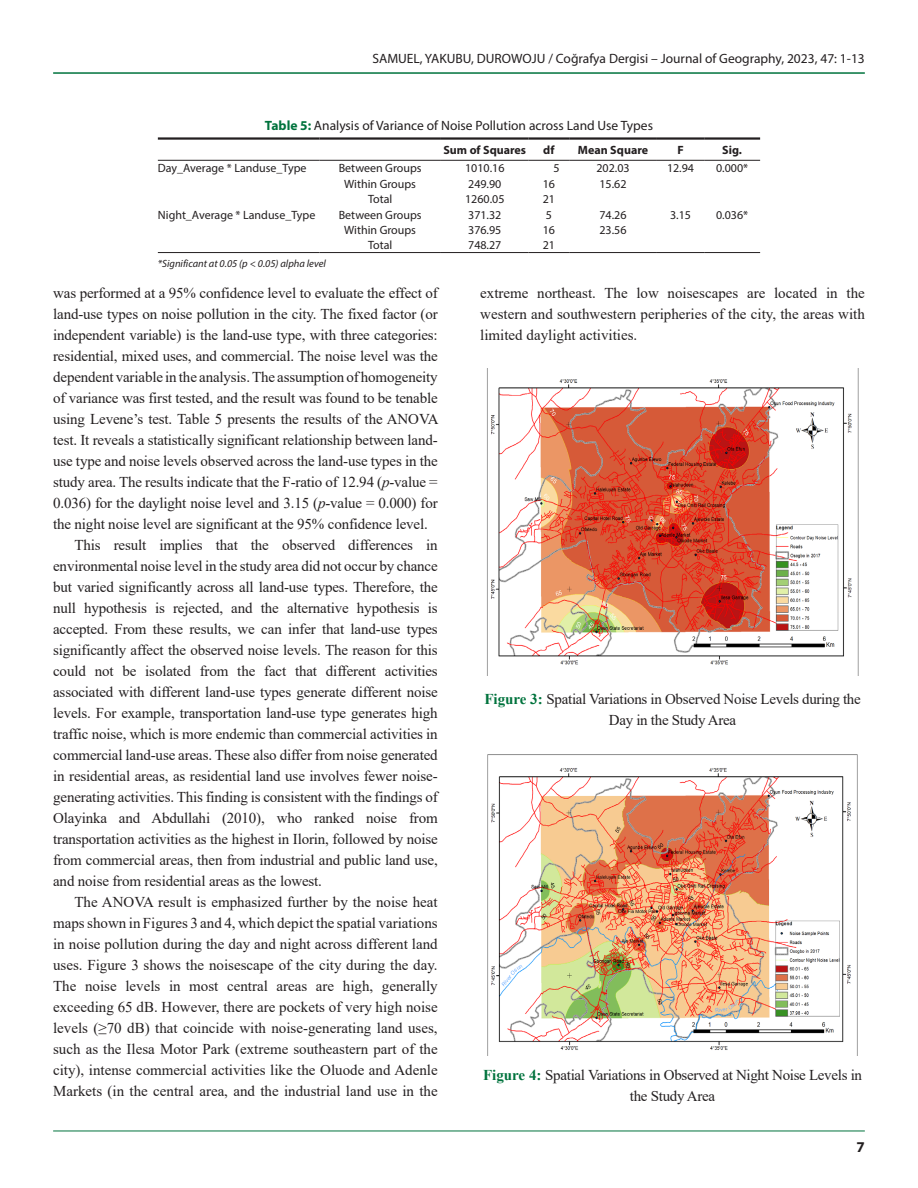
<style>
.page{position:relative;width:918px;height:1188px;background:#fff}
.page>*{position:absolute;margin:0;border:0;box-sizing:border-box;transform-origin:0 0}
.Ana_metin{font:15px/21px "Times New Roman";letter-spacing:-.01em;color:#231f20;text-align:justify}
.t1{font:700 15px "Myriad Pro";color:#231f20}
.baslik_T{font:13.5px "Myriad Pro";color:#231f20}
.ara_metin_T{font:12px "Myriad Pro";color:#231f20}
.ara_baslik_T{font:700 12px "Myriad Pro";color:#231f20}
.alt_metin_T{font:italic 10.5px "Myriad Pro";color:#231f20}
.s1{font-weight:700;color:#00733d}
.s2{font-style:italic}
</style>
<div class="page">
<hr style="left:53px;top:72px;width:812px;height:2px;background:#00733d">
<hr style="left:53px;top:1131px;width:812px;height:1px;background:#00733d">
<hr style="left:158px;top:137px;width:161px;height:3px;background:#231f20">
<hr style="left:319px;top:137px;width:122px;height:3px;background:#231f20">
<hr style="left:441px;top:137px;width:88px;height:3px;background:#231f20">
<hr style="left:529px;top:137px;width:40px;height:3px;background:#231f20">
<hr style="left:569px;top:137px;width:88px;height:3px;background:#231f20">
<hr style="left:657px;top:137px;width:47px;height:3px;background:#231f20">
<hr style="left:704px;top:137px;width:56px;height:3px;background:#231f20">
<hr style="left:158px;top:160px;width:161px;height:1px;background:#231f20">
<hr style="left:319px;top:160px;width:122px;height:1px;background:#231f20">
<hr style="left:441px;top:160px;width:88px;height:1px;background:#231f20">
<hr style="left:529px;top:160px;width:40px;height:1px;background:#231f20">
<hr style="left:569px;top:160px;width:88px;height:1px;background:#231f20">
<hr style="left:657px;top:160px;width:47px;height:1px;background:#231f20">
<hr style="left:704px;top:160px;width:56px;height:1px;background:#231f20">
<hr style="left:158px;top:252px;width:161px;height:1px;background:#231f20">
<hr style="left:319px;top:252px;width:122px;height:1px;background:#231f20">
<hr style="left:441px;top:252px;width:88px;height:1px;background:#231f20">
<hr style="left:529px;top:252px;width:40px;height:1px;background:#231f20">
<hr style="left:569px;top:252px;width:88px;height:1px;background:#231f20">
<hr style="left:657px;top:252px;width:47px;height:1px;background:#231f20">
<hr style="left:704px;top:252px;width:56px;height:1px;background:#231f20">
<img style="left:487px;top:369px;width:372px;height:306px">
<img style="left:487px;top:754px;width:371px;height:302px">
<p class="baslik_T" style="left:372px;top:50px;width:494px">SAMUEL, YAKUBU, DUROWOJU / Coğrafya Dergisi – Journal of Geography, 2023, 47: 1-13</p>
<p class="baslik_T" style="left:265px;top:117px;width:390px"><span class="s1">Table 5:</span> Analysis of Variance of Noise Pollution across Land Use Types</p>
<p class="ara_baslik_T" style="left:443px;top:142px;width:84px">Sum of Squares</p>
<p class="ara_baslik_T" style="left:543px;top:142px;width:13px">df</p>
<p class="ara_baslik_T" style="left:578px;top:142px;width:72px">Mean Square</p>
<p class="ara_baslik_T" style="left:677px;top:142px;width:8px">F</p>
<p class="ara_baslik_T" style="left:722px;top:142px;width:21px">Sig.</p>
<p class="ara_metin_T" style="left:158px;top:161px;width:150px">Day_Average * Landuse_Type</p>
<p class="ara_metin_T" style="left:339px;top:161px;width:84px">Between Groups</p>
<p class="ara_metin_T" style="left:465px;top:161px;width:41px">1010.16</p>
<p class="ara_metin_T" style="left:553px;top:161px;width:8px">5</p>
<p class="ara_metin_T" style="left:596px;top:161px;width:35px">202.03</p>
<p class="ara_metin_T" style="left:667px;top:161px;width:29px">12.94</p>
<p class="ara_metin_T" style="left:716px;top:161px;width:34px">0.000*</p>
<p class="ara_metin_T" style="left:344px;top:176px;width:73px">Within Groups</p>
<p class="ara_metin_T" style="left:468px;top:176px;width:35px">249.90</p>
<p class="ara_metin_T" style="left:543px;top:176px;width:14px">16</p>
<p class="ara_metin_T" style="left:600px;top:176px;width:29px">15.62</p>
<p class="ara_metin_T" style="left:368px;top:192px;width:26px">Total</p>
<p class="ara_metin_T" style="left:465px;top:192px;width:41px">1260.05</p>
<p class="ara_metin_T" style="left:543px;top:192px;width:14px">21</p>
<p class="ara_metin_T" style="left:158px;top:207px;width:159px">Night_Average * Landuse_Type</p>
<p class="ara_metin_T" style="left:339px;top:207px;width:84px">Between Groups</p>
<p class="ara_metin_T" style="left:468px;top:207px;width:35px">371.32</p>
<p class="ara_metin_T" style="left:546px;top:207px;width:8px">5</p>
<p class="ara_metin_T" style="left:600px;top:207px;width:29px">74.26</p>
<p class="ara_metin_T" style="left:670px;top:207px;width:22px">3.15</p>
<p class="ara_metin_T" style="left:716px;top:207px;width:34px">0.036*</p>
<p class="ara_metin_T" style="left:344px;top:223px;width:73px">Within Groups</p>
<p class="ara_metin_T" style="left:468px;top:223px;width:35px">376.95</p>
<p class="ara_metin_T" style="left:543px;top:223px;width:14px">16</p>
<p class="ara_metin_T" style="left:600px;top:223px;width:29px">23.56</p>
<p class="ara_metin_T" style="left:368px;top:238px;width:26px">Total</p>
<p class="ara_metin_T" style="left:468px;top:238px;width:35px">748.27</p>
<p class="ara_metin_T" style="left:543px;top:238px;width:14px">21</p>
<p class="alt_metin_T" style="left:158px;top:257px;width:170px">*Significant at 0.05 (p &lt; 0.05) alpha level</p>
<p class="Ana_metin" style="left:53px;top:282px;width:387px">was performed at a 95% confidence level to evaluate the effect of land-use types on noise pollution in the city. The fixed factor (or independent variable) is the land-use type, with three categories: residential, mixed uses, and commercial. The noise level was the dependent variable in the analysis. The assumption of homogeneity of variance was first tested, and the result was found to be tenable using Levene’s test. Table 5 presents the results of the ANOVA test. It reveals a statistically significant relationship between land&shy;use type and noise levels observed across the land-use types in the study area. The results indicate that the F-ratio of 12.94 (<span class="s2">p-</span>value = 0.036) for the daylight noise level and 3.15 (<span class="s2">p-</span>value = 0.000) for the night noise level are significant at the 95% confidence level.</p>
<p class="Ana_metin" style="left:53px;top:534px;width:386px;text-indent:21px">This result implies that the observed differences in environmental noise level in the study area did not occur by chance but varied significantly across all land-use types. Therefore, the null hypothesis is rejected, and the alternative hypothesis is accepted. From these results, we can infer that land-use types significantly affect the observed noise levels. The reason for this could not be isolated from the fact that different activities associated with different land-use types generate different noise levels. For example, transportation land-use type generates high traffic noise, which is more endemic than commercial activities in commercial land-use areas. These also differ from noise generated in residential areas, as residential land use involves fewer noise&shy;generating activities. This finding is consistent with the findings of Olayinka and Abdullahi (2010), who ranked noise from transportation activities as the highest in Ilorin, followed by noise from commercial areas, then from industrial and public land use, and noise from residential areas as the lowest.</p>
<p class="Ana_metin" style="left:53px;top:891px;width:386px;text-indent:21px">The ANOVA result is emphasized further by the noise heat maps shown in Figures 3 and 4, which depict the spatial variations in noise pollution during the day and night across different land uses. Figure 3 shows the noisescape of the city during the day.<br>The noise levels in most central areas are high, generally exceeding 65 dB. However, there are pockets of very high noise levels (≥70 dB) that coincide with noise-generating land uses, such as the Ilesa Motor Park (extreme southeastern part of the city), intense commercial activities like the Oluode and Adenle Markets (in the central area, and the industrial land use in the</p>
<p class="Ana_metin" style="left:480px;top:282px;width:386px">extreme northeast. The low noisescapes are located in the western and southwestern peripheries of the city, the areas with limited daylight activities.</p>
<p class="Ana_metin" style="left:484px;top:688px;width:378px;text-align:center"><span class="s1">Figure 3:</span> Spatial Variations in Observed Noise Levels during the<br>Day in the Study Area</p>
<p class="Ana_metin" style="left:483px;top:1064px;width:381px;text-align:center"><span class="s1">Figure 4:</span> Spatial Variations in Observed at Night Noise Levels in the Study Area</p>
<p class="t1" style="left:857px;top:1137px;width:10px">7</p>
</div>
